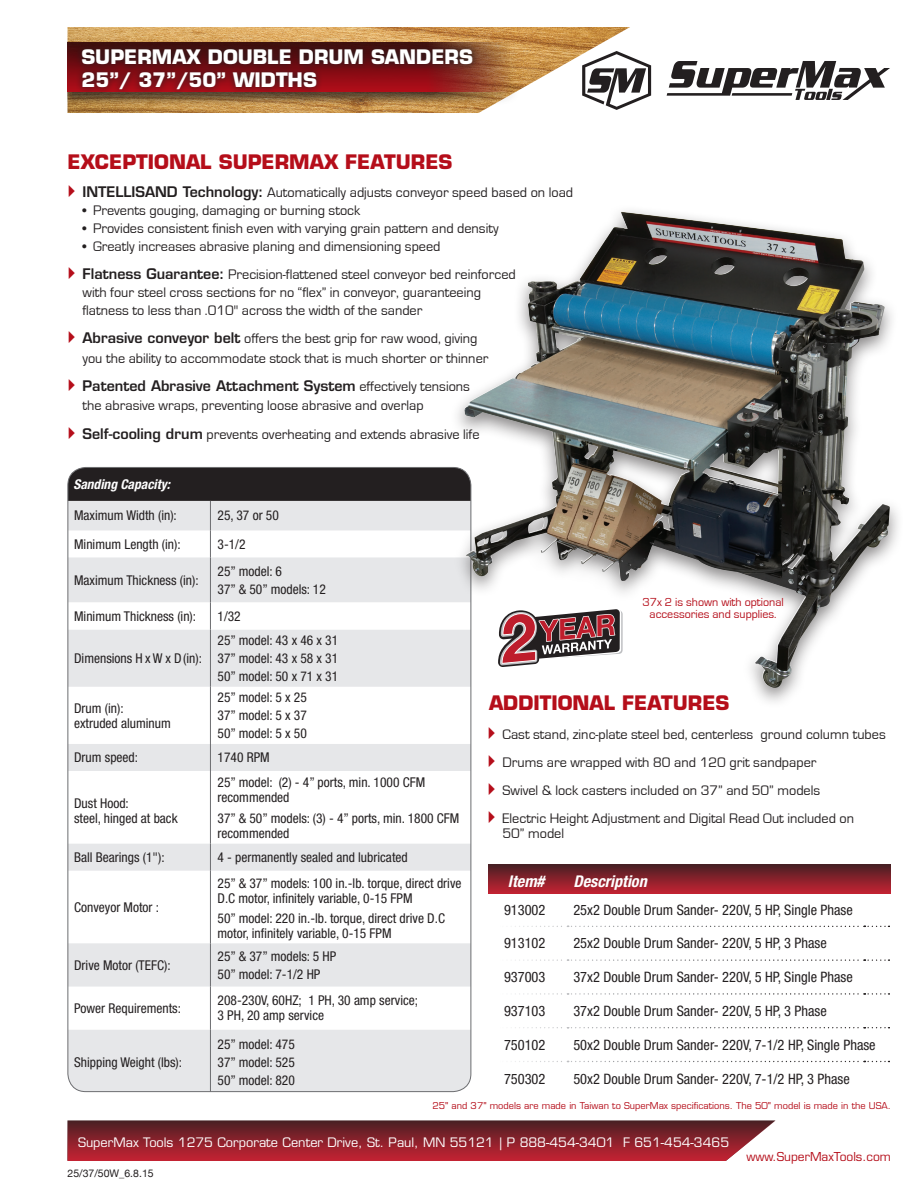
<style>
.page{position:relative;width:918px;height:1188px;background:#fff}
.page>*{position:absolute;margin:0;border:0;box-sizing:border-box;transform-origin:0 0}
.t1{font:700 19.5px "Eurostile LT Std";color:#b50e1a}
.t2{font:700 19.5px/22.5px "Eurostile LT Std";color:#fff}
.t3{font:italic 700 condensed 16.2px "Helvetica Neue LT Std";color:#fff}
.t4{font:condensed 14.4px "Helvetica Neue LT Std";color:#231f20}
.t5{font:14.25px/18px "Eurostile";color:#231f20}
.t6{font:condensed 13.5px/15px "Helvetica Neue LT Std";color:#231f20}
.t7{font:italic 700 condensed 13.5px "Helvetica Neue LT Std";color:#fff}
.t8{font:12.75px "Eurostile LT Std";color:#fff}
.t9{font:12px/12px "Eurostile";color:#b50e1a;text-align:center}
.t10{font:12px "Eurostile LT Std";color:#b50e1a}
.t11{font:10.5px "Helvetica Neue";color:#231f20}
.t12{font:9.3px "Eurostile LT Std";color:#b50e1a}
.s1{font-family:"Eurostile LT Std";font-weight:600}
</style>
<div class="page">
<img style="left:68px;top:27px;width:562px;height:86px">
<svg style="left:67px;top:1120px;width:709px;height:41px;background:#8d2b34"></svg>
<svg style="left:582px;top:51px;width:69px;height:59px"></svg>
<svg style="left:667px;top:61px;width:223px;height:39px"></svg>
<div style="left:59px;top:41px;width:462px;height:66px;background:#231f20;opacity:.75"></div>
<svg style="left:68px;top:43px;width:442px;height:49px;background:#9d5934"></svg>
<svg style="left:75px;top:43px;width:404px;height:53px;background:#631719"></svg>
<div style="left:14px;top:6px;width:54px;height:131px;background:#fff"></div>
<svg style="left:488px;top:865px;width:403px;height:29px;background:#88212b"></svg>
<svg style="left:515px;top:926px;width:374px;height:1px"></svg>
<svg style="left:515px;top:959px;width:374px;height:2px"></svg>
<svg style="left:515px;top:993px;width:374px;height:2px"></svg>
<svg style="left:515px;top:1027px;width:374px;height:1px"></svg>
<svg style="left:511px;top:1061px;width:378px;height:1px"></svg>
<div style="left:68px;top:467px;width:403px;height:34px;background:#231f20"></div>
<svg style="left:68px;top:501px;width:403px;height:591px;fill:#e6e7e9"></svg>
<svg style="left:210px;top:501px;width:1px;height:56px"></svg>
<hr style="left:210px;top:557px;width:1px;height:46px;background:#6c6d70">
<svg style="left:70px;top:603px;width:380px;height:27px"></svg>
<hr style="left:210px;top:630px;width:1px;height:57px;background:#6c6d70">
<hr style="left:210px;top:687px;width:1px;height:57px;background:#6c6d70">
<svg style="left:210px;top:744px;width:1px;height:27px"></svg>
<hr style="left:210px;top:771px;width:1px;height:73px;background:#6c6d70">
<svg style="left:210px;top:844px;width:1px;height:27px"></svg>
<hr style="left:210px;top:871px;width:1px;height:72px;background:#6c6d70">
<hr style="left:210px;top:943px;width:1px;height:44px;background:#6c6d70">
<hr style="left:210px;top:987px;width:1px;height:43px;background:#6c6d70">
<hr style="left:210px;top:1030px;width:1px;height:62px;background:#6c6d70">
<div style="left:450px;top:206px;width:454px;height:503px;background:#231f20;opacity:.53"></div>
<img style="left:528px;top:212px;width:99px;height:92px">
<svg style="left:497px;top:606px;width:126px;height:62px"></svg>
<h1 class="t2" style="left:81px;top:46px;width:393px">SUPERMAX DOUBLE DRUM SANDERS<br>25”/ 37”/50” WIDTHS</h1>
<p class="t1" style="left:68px;top:150px;width:387px">EXCEPTIONAL SUPERMAX FEATURES</p>
<p class="t5" style="left:82px;top:184px;width:492px"><span class="s1">INTELLISAND Technology:</span> Automatically adjusts conveyor speed based on load</p>
<p class="t5" style="left:83px;top:202px;width:279px">• Prevents gouging, damaging or burning stock</p>
<p class="t5" style="left:83px;top:220px;width:418px">• Provides consistent finish even with varying grain pattern and density</p>
<p class="t5" style="left:83px;top:238px;width:360px">• Greatly increases abrasive planing and dimensioning speed</p>
<p class="t5" style="left:82px;top:266px;width:435px"><span class="s1">Flatness Guarantee:</span> Precision-flattened steel conveyor bed reinforced with four steel cross sections for no “flex” in conveyor, guaranteeing flatness to less than .010" across the width of the sander</p>
<p class="t5" style="left:82px;top:329px;width:408px;line-height:19.5px"><span class="s1">Abrasive conveyor belt</span> offers the best grip for raw wood, giving you the ability to accommodate stock that is much shorter or thinner</p>
<p class="t5" style="left:82px;top:377px;width:389px;line-height:19.5px"><span class="s1">Patented Abrasive Attachment System</span> effectively tensions the abrasive wraps, preventing loose abrasive and overlap</p>
<p class="t5" style="left:82px;top:425px;width:399px"><span class="s1">Self-cooling drum</span> prevents overheating and extends abrasive life</p>
<p class="t7" style="left:73px;top:476px;width:98px">Sanding Capacity:</p>
<p class="t6" style="left:74px;top:508px;width:104px">Maximum Width (in):</p>
<p class="t6" style="left:218px;top:508px;width:63px">25, 37 or 50</p>
<p class="t6" style="left:74px;top:536px;width:108px">Minimum Length (in):</p>
<p class="t6" style="left:218px;top:536px;width:29px">3-1/2</p>
<p class="t6" style="left:74px;top:572px;width:126px">Maximum Thickness (in):</p>
<p class="t6" style="left:218px;top:563px;width:66px">25” model: 6</p>
<p class="t6" style="left:218px;top:581px;width:110px">37” &amp; 50” models: 12</p>
<p class="t6" style="left:74px;top:608px;width:123px">Minimum Thickness (in):</p>
<p class="t6" style="left:218px;top:608px;width:25px">1/32</p>
<p class="t6" style="left:74px;top:651px;width:129px">Dimensions H x W x D (in):</p>
<p class="t6" style="left:218px;top:633px;width:122px">25” model: 43 x 46 x 31</p>
<p class="t6" style="left:218px;top:651px;width:122px">37” model: 43 x 58 x 31</p>
<p class="t6" style="left:218px;top:669px;width:122px">50” model: 50 x 71 x 31</p>
<p class="t9" style="left:642px;top:597px;width:143px">37x 2 is shown with optional accessories and supplies.</p>
<p class="t6" style="left:74px;top:700px;width:98px">Drum (in):<br>extruded aluminum</p>
<p class="t6" style="left:218px;top:690px;width:91px">25” model: 5 x 25</p>
<p class="t6" style="left:218px;top:708px;width:91px">37” model: 5 x 37</p>
<p class="t6" style="left:218px;top:726px;width:91px">50” model: 5 x 50</p>
<p class="t6" style="left:74px;top:750px;width:65px">Drum speed:</p>
<p class="t6" style="left:218px;top:750px;width:54px">1740 RPM</p>
<p class="t6" style="left:74px;top:796px;width:105px">Dust Hood:<br>steel, hinged at back</p>
<p class="t6" style="left:218px;top:775px;width:209px">25” model: (2) - 4” ports, min. 1000 CFM recommended</p>
<p class="t6" style="left:218px;top:810px;width:243px">37” &amp; 50” models: (3) - 4” ports, min. 1800 CFM recommended</p>
<p class="t6" style="left:74px;top:850px;width:92px">Ball Bearings (1"):</p>
<p class="t6" style="left:218px;top:850px;width:192px">4 - permanently sealed and lubricated</p>
<p class="t6" style="left:74px;top:899px;width:86px">Conveyor Motor :</p>
<p class="t6" style="left:218px;top:875px;width:245px">25” &amp; 37” models: 100 in.-lb. torque, direct drive<br>D.C motor, infinitely variable, 0-15 FPM</p>
<p class="t6" style="left:218px;top:911px;width:229px">50” model: 220 in.-lb. torque, direct drive D.C motor, infinitely variable, 0-15 FPM</p>
<p class="t6" style="left:74px;top:957px;width:98px">Drive Motor (TEFC):</p>
<p class="t6" style="left:218px;top:948px;width:120px">25” &amp; 37” models: 5 HP</p>
<p class="t6" style="left:218px;top:966px;width:104px">50” model: 7-1/2 HP</p>
<p class="t6" style="left:74px;top:1001px;width:108px">Power Requirements:</p>
<p class="t6" style="left:218px;top:993px;width:202px">208-230V, 60HZ; 1 PH, 30 amp service;<br>3 PH, 20 amp service</p>
<p class="t6" style="left:74px;top:1055px;width:109px">Shipping Weight (lbs):</p>
<p class="t6" style="left:218px;top:1037px;width:79px">25” model: 475</p>
<p class="t6" style="left:218px;top:1055px;width:79px">37” model: 525</p>
<p class="t6" style="left:218px;top:1073px;width:79px">50” model: 820</p>
<p class="t1" style="left:489px;top:691px;width:242px">ADDITIONAL FEATURES</p>
<p class="t5" style="left:502px;top:725px;width:385px">Cast stand, zinc-plate steel bed, centerless ground column tubes</p>
<p class="t5" style="left:502px;top:753px;width:316px">Drums are wrapped with 80 and 120 grit sandpaper</p>
<p class="t5" style="left:502px;top:782px;width:319px">Swivel &amp; lock casters included on 37” and 50” models</p>
<p class="t5" style="left:502px;top:811px;width:353px;line-height:15px">Electric Height Adjustment and Digital Read Out included on<br>50” model</p>
<p class="t3" style="left:508px;top:871px;width:38px">Item#</p>
<p class="t3" style="left:573px;top:871px;width:75px">Description</p>
<p class="t4" style="left:504px;top:902px;width:43px">913002</p>
<p class="t4" style="left:573px;top:902px;width:281px">25x2 Double Drum Sander- 220V, 5 HP, Single Phase</p>
<p class="t4" style="left:504px;top:935px;width:43px">913102</p>
<p class="t4" style="left:573px;top:935px;width:255px">25x2 Double Drum Sander- 220V, 5 HP, 3 Phase</p>
<p class="t4" style="left:504px;top:969px;width:43px">937003</p>
<p class="t4" style="left:573px;top:969px;width:281px">37x2 Double Drum Sander- 220V, 5 HP, Single Phase</p>
<p class="t4" style="left:504px;top:1003px;width:43px">937103</p>
<p class="t4" style="left:573px;top:1003px;width:255px">37x2 Double Drum Sander- 220V, 5 HP, 3 Phase</p>
<p class="t4" style="left:504px;top:1036px;width:43px">750102</p>
<p class="t4" style="left:573px;top:1036px;width:304px">50x2 Double Drum Sander- 220V, 7-1/2 HP, Single Phase</p>
<p class="t4" style="left:504px;top:1070px;width:43px">750302</p>
<p class="t4" style="left:573px;top:1070px;width:278px">50x2 Double Drum Sander- 220V, 7-1/2 HP, 3 Phase</p>
<p class="t12" style="left:432px;top:1100px;width:460px">25" and 37" models are made in Taiwan to SuperMax specifications. The 50" model is made in the USA.</p>
<p class="t8" style="left:78px;top:1134px;width:653px">SuperMax Tools 1275 Corporate Center Drive, St. Paul, MN 55121 | P 888-454-3401 F 651-454-3465</p>
<p class="t11" style="left:68px;top:1166px;width:88px">25/37/50W_6.8.15</p>
<p class="t10" style="left:747px;top:1149px;width:146px">www.SuperMaxTools.com</p>
</div>
